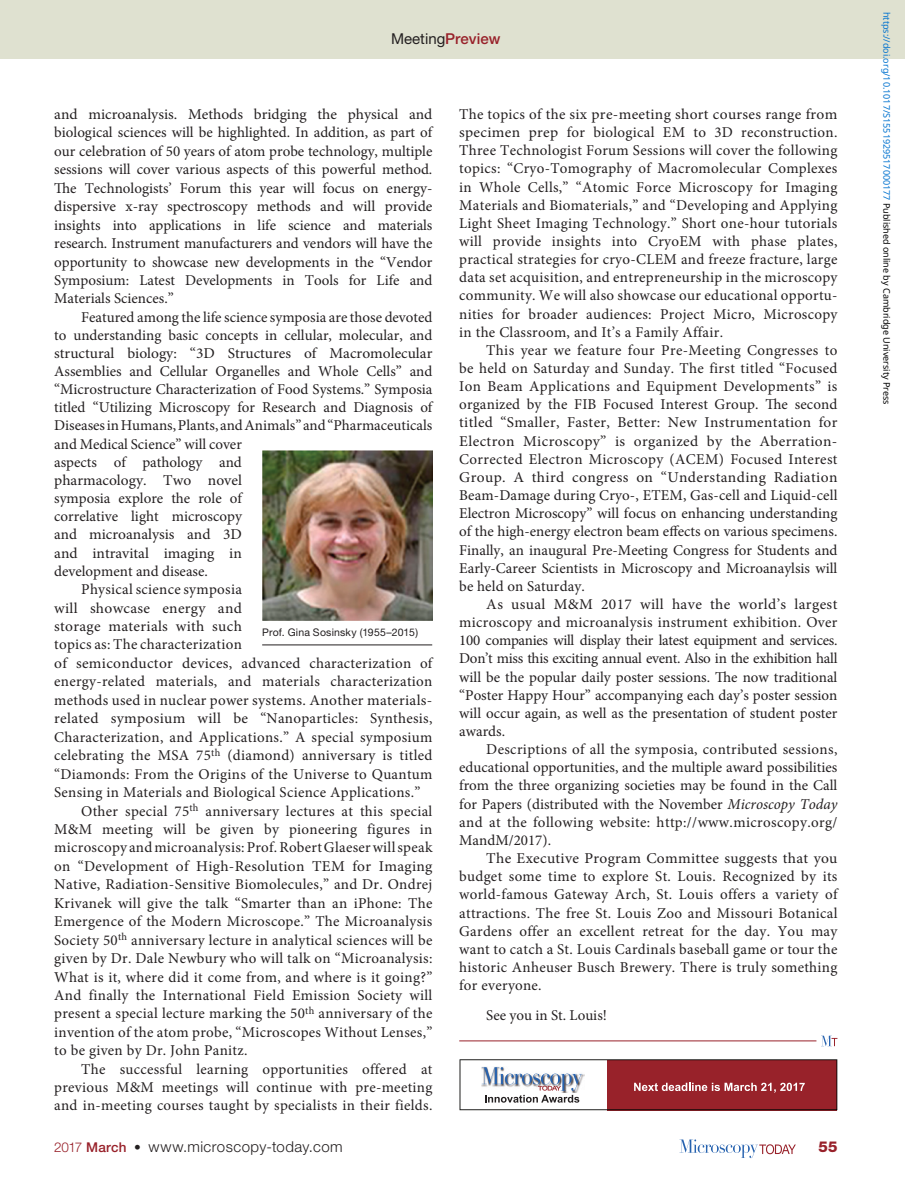
<style>
.page{position:relative;width:905px;height:1188px;background:#fff}
.page>*{position:absolute;margin:0;border:0;box-sizing:border-box;transform-origin:0 0}
.pPara{font:15px/18.1px "Minion Pro";letter-spacing:.02em;color:#231f20;text-align:justify}
.pPara-2{font:15px/18.1px "Minion Pro";color:#231f20}
.t1{font:300 15px "Helvetica Neue LT Std";letter-spacing:.03em;color:#231f20}
.t2{font:15px "Helvetica Neue LT Std";color:#231f20}
.t3{font:800 15px "Helvetica Neue LT Std";color:#98212a}
.t4{font:10.5px "Helvetica Neue";letter-spacing:.015em;color:#231f20}
.t5{font:9px "Noto Sans";color:#0172cf}
.s1{font-weight:500;color:#98212a}
.s2{font-style:italic}
.s3{font-size:13.5px;color:#98212a}
.s4{font-weight:500;font-size:13.5px;color:#98212a}
.s5{font-weight:500;font-size:13.5px}
.s6{color:#000}
</style>
<div class="page">
<svg style="left:679px;top:1139px;width:116px;height:19px"></svg>
<div style="left:0;top:0;width:904px;height:58px;background:#dfe1d0"></div>
<hr style="left:459px;top:1041px;width:357px;height:1px;background:#98212a">
<img style="left:262px;top:451px;width:170px;height:170px">
<hr style="left:262px;top:645px;width:170px;height:1px;background:#231f20">
<svg style="left:822px;top:1036px;width:15px;height:10px"></svg>
<div style="left:456px;top:1055px;width:384px;height:59px;background:linear-gradient(to right,#fff,#fff)"></div>
<svg style="left:459px;top:1059px;width:378px;height:51px"></svg>
<p class="t2" style="left:391px;top:30px;width:111px">Meeting<span class="s1">Preview</span></p>
<p class="pPara" style="left:54px;top:105px;width:380px">and microanalysis. Methods bridging the physical and biological sciences will be highlighted. In addition, as part of our celebration of 50 years of atom probe technology, multiple sessions will cover various aspects of this powerful method.<br>The Technologists’ Forum this year will focus on energy&shy;dispersive x-ray spectroscopy methods and will provide insights into applications in life science and materials research. Instrument manufacturers and vendors will have the opportunity to showcase new developments in the “Vendor Symposium: Latest Developments in Tools for Life and Materials Sciences.”</p>
<p class="pPara-2" style="left:54px;top:308px;width:380px;text-indent:27px">Featured among the life science symposia are those devoted to understanding basic concepts in cellular, molecular, and structural biology: “3D Structures of Macromolecular Assemblies and Cellular Organelles and Whole Cells” and “Microstructure Characterization of Food Systems.” Symposia titled “Utilizing Microscopy for Research and Diagnosis of Diseases in Humans, Plants, and Animals” and “Pharmaceuticals and Medical Science” will cover<br>aspects of pathology and<br>pharmacology. Two novel<br>symposia explore the role of<br>correlative light microscopy<br>and microanalysis and 3D<br>and intravital imaging in<br>development and disease.</p>
<p class="pPara" style="left:54px;top:580px;width:380px;text-align:left;text-indent:27px">Physical science symposia<br>will showcase energy and<br>storage materials with such<br>topics as: The characterization<br>of semiconductor devices, advanced characterization of energy-related materials, and materials characterization methods used in nuclear power systems. Another materials&shy;related symposium will be “Nanoparticles: Synthesis, Characterization, and Applications.” A special symposium celebrating the MSA 75<sup>th</sup> (diamond) anniversary is titled “Diamonds: From the Origins of the Universe to Quantum Sensing in Materials and Biological Science Applications.”</p>
<p class="pPara" style="left:54px;top:802px;width:380px;text-indent:27px">Other special 75<sup>th</sup> anniversary lectures at this special M&amp;M meeting will be given by pioneering figures in microscopy and microanalysis: Prof. Robert Glaeser will speak on “Development of High-Resolution TEM for Imaging Native, Radiation-Sensitive Biomolecules,” and Dr. Ondrej Krivanek will give the talk “Smarter than an iPhone: The Emergence of the Modern Microscope.” The Microanalysis Society 50<sup>th</sup> anniversary lecture in analytical sciences will be given by Dr. Dale Newbury who will talk on “Microanalysis:<br>What is it, where did it come from, and where is it going?” And finally the International Field Emission Society will present a special lecture marking the 50<sup>th</sup> anniversary of the invention of the atom probe, “Microscopes Without Lenses,” to be given by Dr. John Panitz.</p>
<p class="pPara" style="left:54px;top:1060px;width:380px;text-indent:27px">The successful learning opportunities offered at previous M&amp;M meetings will continue with pre-meeting and in-meeting courses taught by specialists in their fields.</p>
<p class="t4" style="left:262px;top:626px;width:157px">Prof. Gina Sosinsky (1955–2015)</p>
<p class="pPara" style="left:459px;top:105px;width:380px">The topics of the six pre-meeting short courses range from specimen prep for biological EM to 3D reconstruction.<br>Three Technologist Forum Sessions will cover the following topics: “Cryo-Tomography of Macromolecular Complexes in Whole Cells,” “Atomic Force Microscopy for Imaging Materials and Biomaterials,” and “Developing and Applying Light Sheet Imaging Technology.” Short one-hour tutorials will provide insights into CryoEM with phase plates, practical strategies for cryo-CLEM and freeze fracture, large data set acquisition, and entrepreneurship in the microscopy community. We will also showcase our educational opportu&shy;nities for broader audiences: Project Micro, Microscopy in the Classroom, and It’s a Family Affair.</p>
<p class="pPara" style="left:459px;top:341px;width:380px;text-indent:27px">This year we feature four Pre-Meeting Congresses to be held on Saturday and Sunday. The first titled “Focused Ion Beam Applications and Equipment Developments” is organized by the FIB Focused Interest Group. The second titled “Smaller, Faster, Better: New Instrumentation for Electron Microscopy” is organized by the Aberration-Corrected Electron Microscopy (ACEM) Focused Interest Group. A third congress on “Understanding Radiation Beam-Damage during Cryo-, ETEM, Gas-cell and Liquid-cell Electron Microscopy” will focus on enhancing understanding of the high-energy electron beam effects on various specimens.<br>Finally, an inaugural Pre-Meeting Congress for Students and Early-Career Scientists in Microscopy and Microanaylsis will be held on Saturday.</p>
<p class="pPara" style="left:459px;top:595px;width:380px;text-indent:27px">As usual M&amp;M 2017 will have the world’s largest microscopy and microanalysis instrument exhibition. Over 100 companies will display their latest equipment and services.<br>Don’t miss this exciting annual event. Also in the exhibition hall will be the popular daily poster sessions. The now traditional “Poster Happy Hour” accompanying each day’s poster session will occur again, as well as the presentation of student poster awards.</p>
<p class="pPara" style="left:459px;top:740px;width:380px;text-indent:27px">Descriptions of all the symposia, contributed sessions, educational opportunities, and the multiple award possibilities from the three organizing societies may be found in the Call for Papers (distributed with the November <span class="s2">Microscopy Today </span>and at the following website: http://www.microscopy.org/ MandM/2017).</p>
<p class="pPara" style="left:459px;top:849px;width:380px;text-indent:27px">The Executive Program Committee suggests that you budget some time to explore St. Louis. Recognized by its world-famous Gateway Arch, St. Louis offers a variety of attractions. The free St. Louis Zoo and Missouri Botanical Gardens offer an excellent retreat for the day. You may want to catch a St. Louis Cardinals baseball game or tour the historic Anheuser Busch Brewery. There is truly something for everyone.</p>
<p class="pPara-2" style="left:486px;top:1006px;width:122px">See you in St. Louis!</p>
<p class="t1" style="left:54px;top:1137px;width:290px"><span class="s3">2017</span> <span class="s4">March</span> <span class="s5">•</span> www.microscopy-today.com</p>
<p class="t3" style="left:818px;top:1138px;width:21px">55</p>
<p class="t5" style="left:893px;top:12px;width:394px;rotate:90deg">https://doi.org/10.1017/S1551929517000177 <span class="s6">Published online by Cambridge University Press</span></p>
</div>
